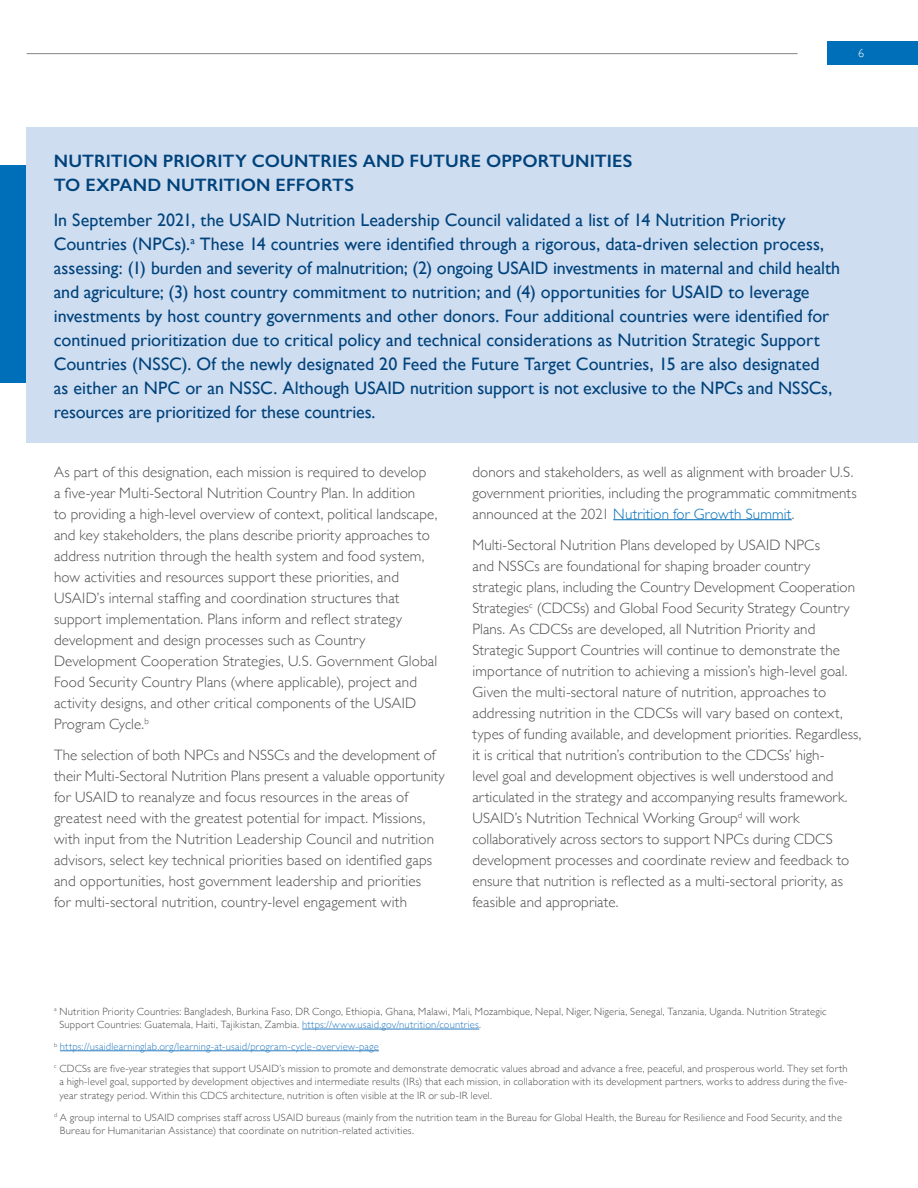
<style>
.page{position:relative;width:918px;height:1188px;background:#fff}
.page>*{position:absolute;margin:0;border:0;box-sizing:border-box;transform-origin:0 0}
.t1{font:18px/24px "Gill Sans";color:#00437b}
.t2{font:600 18px/24px "Gill Sans";letter-spacing:.005em;color:#00437b}
.t3{font:300 15px/21px "Gill Sans";letter-spacing:.01em;color:#4d4d4f}
.t4{font:300 12px "Gill Sans";color:#fff}
.t5{font:300 10.5px/13.5px "Gill Sans";letter-spacing:.02em;color:#4d4d4f}
.t6{font:300 10.5px "Gill Sans";letter-spacing:.02em;color:#2b7dc1}
.s1{color:#006fb9}
.s2{color:#2b7dc1}
</style>
<div class="page">
<hr style="left:613px;top:519px;width:179px;height:1px;background:#006fb9">
<div style="left:827px;top:42px;width:91px;height:23px;background:#006fb9"></div>
<hr style="left:27px;top:53px;width:771px;height:1px;background:#858482">
<div style="left:0;top:165px;width:27px;height:218px;background:#006fb9"></div>
<div style="left:27px;top:127px;width:891px;height:316px;background:#cfddf1"></div>
<hr style="left:302px;top:1029px;width:177px;height:1px;background:#2b7dc1">
<hr style="left:60px;top:1051px;width:319px;height:1px;background:#2b7dc1">
<p class="t4" style="left:858px;top:44px;width:7px">6</p>
<h3 class="t2" style="left:54px;top:149px;width:580px">NUTRITION PRIORITY COUNTRIES AND FUTURE OPPORTUNITIES<br>TO EXPAND NUTRITION EFFORTS</h3>
<p class="t1" style="left:54px;top:208px;width:788px">In September 2021, the USAID Nutrition Leadership Council validated a list of 14 Nutrition Priority Countries (NPCs).<sup>a</sup> These 14 countries were identified through a rigorous, data-driven selection process, assessing: (1) burden and severity of malnutrition; (2) ongoing USAID investments in maternal and child health and agriculture; (3) host country commitment to nutrition; and (4) opportunities for USAID to leverage investments by host country governments and other donors. Four additional countries were identified for continued prioritization due to critical policy and technical considerations as Nutrition Strategic Support Countries (NSSC). Of the newly designated 20 Feed the Future Target Countries, 15 are also designated<br>as either an NPC or an NSSC. Although USAID nutrition support is not exclusive to the NPCs and NSSCs, resources are prioritized for these countries.</p>
<p class="t3" style="left:54px;top:461px;width:385px">As part of this designation, each mission is required to develop<br>a five-year Multi-Sectoral Nutrition Country Plan. In addition<br>to providing a high-level overview of context, political landscape, and key stakeholders, the plans describe priority approaches to address nutrition through the health system and food system, how activities and resources support these priorities, and USAID’s internal staffing and coordination structures that support implementation. Plans inform and reflect strategy development and design processes such as Country Development Cooperation Strategies, U.S. Government Global Food Security Country Plans (where applicable), project and activity designs, and other critical components of the USAID Program Cycle.<sup>b</sup></p>
<p class="t3" style="left:54px;top:744px;width:392px">The selection of both NPCs and NSSCs and the development of their Multi-Sectoral Nutrition Plans present a valuable opportunity for USAID to reanalyze and focus resources in the areas of greatest need with the greatest potential for impact. Missions, with input from the Nutrition Leadership Council and nutrition advisors, select key technical priorities based on identified gaps and opportunities, host government leadership and priorities<br>for multi-sectoral nutrition, country-level engagement with</p>
<p class="t3" style="left:472px;top:461px;width:386px">donors and stakeholders, as well as alignment with broader U.S. government priorities, including the programmatic commitments announced at the 2021 <span class="s1">Nutrition for Growth Summit</span>.</p>
<p class="t3" style="left:472px;top:534px;width:390px">Multi-Sectoral Nutrition Plans developed by USAID NPCs<br>and NSSCs are foundational for shaping broader country strategic plans, including the Country Development Cooperation Strategies<sup>c</sup> (CDCSs) and Global Food Security Strategy Country Plans. As CDCSs are developed, all Nutrition Priority and Strategic Support Countries will continue to demonstrate the importance of nutrition to achieving a mission’s high-level goal.<br>Given the multi-sectoral nature of nutrition, approaches to addressing nutrition in the CDCSs will vary based on context, types of funding available, and development priorities. Regardless, it is critical that nutrition’s contribution to the CDCSs’ high-<br>level goal and development objectives is well understood and articulated in the strategy and accompanying results framework.<br>USAID’s Nutrition Technical Working Group<sup>d</sup> will work collaboratively across sectors to support NPCs during CDCS development processes and coordinate review and feedback to ensure that nutrition is reflected as a multi-sectoral priority, as feasible and appropriate.</p>
<p class="t5" style="left:59px;top:1004px;width:769px;text-indent:-5px"><sup>a</sup> Nutrition Priority Countries: Bangladesh, Burkina Faso, DR Congo, Ethiopia, Ghana, Malawi, Mali, Mozambique, Nepal, Niger, Nigeria, Senegal, Tanzania, Uganda. Nutrition Strategic<br>Support Countries: Guatemala, Haiti, Tajikistan, Zambia. <span class="s2">https://www.usaid.gov/nutrition/countries</span>.</p>
<p class="t6" style="left:54px;top:1038px;width:326px"><sup>b</sup> https://usaidlearninglab.org/learning-at-usaid/program-cycle-overview-page</p>
<p class="t5" style="left:59px;top:1061px;width:790px;text-align:justify;text-indent:-5px"><sup>c</sup> CDCSs are five-year strategies that support USAID’s mission to promote and demonstrate democratic values abroad and advance a free, peaceful, and prosperous world. They set forth a high-level goal, supported by development objectives and intermediate results (IRs) that each mission, in collaboration with its development partners, works to address during the five&shy;year strategy period. Within this CDCS architecture, nutrition is often visible at the IR or sub-IR level.</p>
<p class="t5" style="left:60px;top:1110px;width:784px;text-indent:-6px"><sup>d</sup> A group internal to USAID comprises staff across USAID bureaus (mainly from the nutrition team in the Bureau for Global Health, the Bureau for Resilience and Food Security, and the<br>Bureau for Humanitarian Assistance) that coordinate on nutrition-related activities.</p>
</div>
